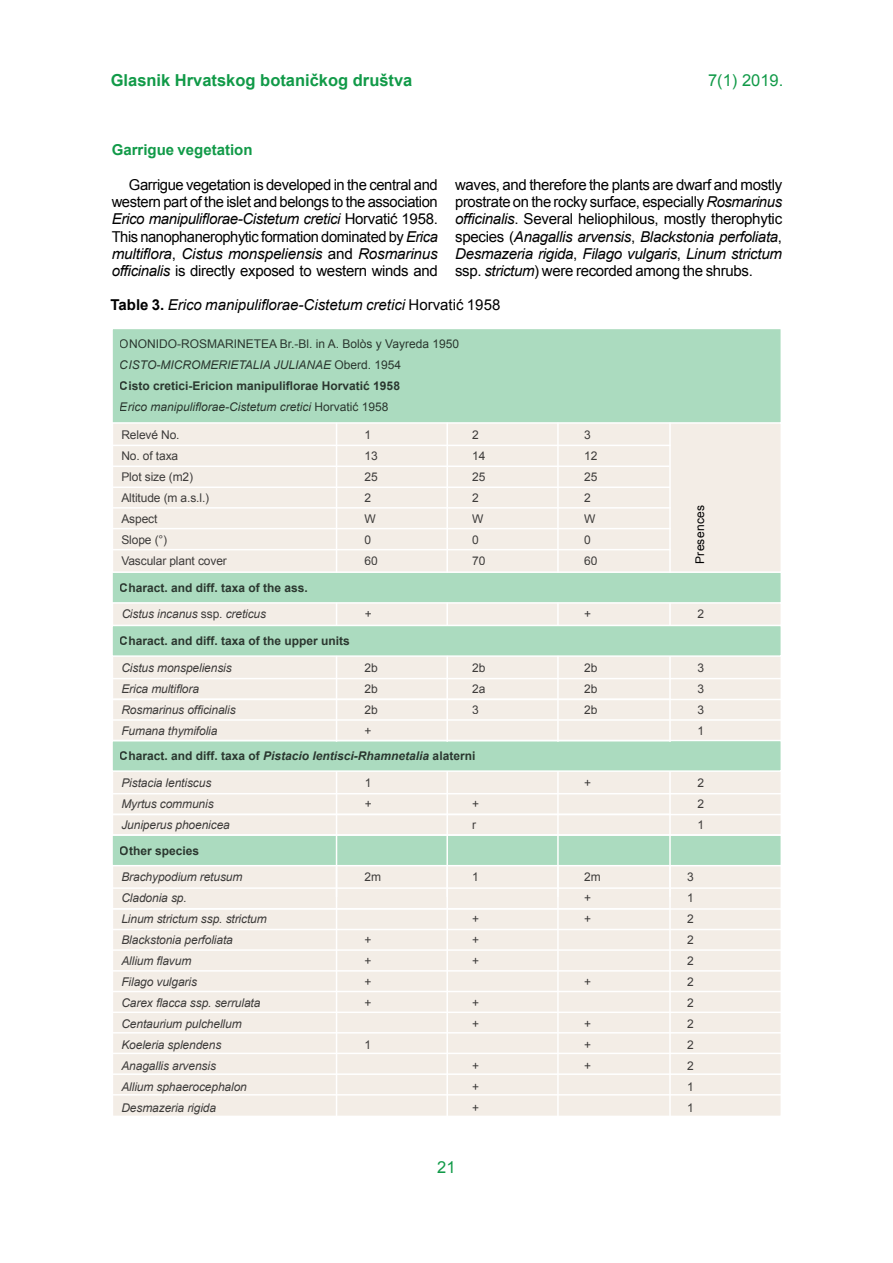
<style>
.page{position:relative;width:893px;height:1263px;background:#fff}
.page>*{position:absolute;margin:0;border:0;box-sizing:border-box;transform-origin:0 0}
.t1{font:700 16.5px "Arial";color:#119a48}
.t2{font:16.5px "Arial";color:#119a48}
.t3{font:15px/17.2px "Arial";letter-spacing:-.02em;color:#000;text-align:justify}
.t4{font:italic 15px "Arial";color:#000}
.t5{font:700 15px "Arial";color:#119a48}
.t6{font:italic 12px/21px "Arial";letter-spacing:-.01em;color:#000}
.t7{font:12px/21px "Arial";color:#000;text-align:justify}
.t8{font:700 12px "Arial";color:#000}
.t9{font:12px "Arial";letter-spacing:.02em;color:#000}
.s1{font-style:italic}
.s2{font-weight:700;font-style:normal}
.s3{font-style:normal}
.s4{font-weight:700}
</style>
<div class="page">
<div style="left:112px;top:422px;width:670px;height:151px;background:#f3ede6;border:2px solid #fff"></div>
<div style="left:112px;top:602px;width:670px;height:24px;background:#f3ede6"></div>
<div style="left:112px;top:656px;width:669px;height:85px;background:#f3ede6"></div>
<div style="left:112px;top:866px;width:669px;height:250px;background:#f3ede6"></div>
<div style="left:112px;top:865px;width:670px;height:252px;border:2px solid #fff"></div>
<div style="left:112px;top:771px;width:669px;height:64px;background:#f3ede6"></div>
<div style="left:111px;top:328px;width:671px;height:96px;background:#abdbbf;border:2px solid #fff"></div>
<div style="left:111px;top:571px;width:671px;height:33px;background:#abdbbf;border:2px solid #fff"></div>
<div style="left:111px;top:625px;width:671px;height:32px;background:#abdbbf;border:2px solid #fff"></div>
<div style="left:111px;top:740px;width:671px;height:32px;background:#abdbbf;border:2px solid #fff"></div>
<div style="left:111px;top:834px;width:671px;height:32px;background:#abdbbf;border:2px solid #fff"></div>
<hr style="left:105px;top:465px;width:564px;height:2px;background:#fff">
<hr style="left:105px;top:699px;width:681px;height:1px;background:#fff">
<hr style="left:105px;top:908px;width:681px;height:2px;background:#fff">
<hr style="left:105px;top:1011px;width:681px;height:2px;background:#fff">
<hr style="left:105px;top:814px;width:681px;height:1px;background:#fff">
<hr style="left:105px;top:507px;width:566px;height:2px;background:#fff">
<hr style="left:105px;top:698px;width:566px;height:2px;background:#fff">
<hr style="left:105px;top:813px;width:566px;height:2px;background:#fff">
<hr style="left:105px;top:949px;width:683px;height:2px;background:#fff">
<hr style="left:105px;top:1053px;width:683px;height:1px;background:#fff">
<hr style="left:105px;top:740px;width:566px;height:1px;background:#fff">
<hr style="left:105px;top:991px;width:684px;height:1px;background:#fff">
<hr style="left:105px;top:1094px;width:677px;height:1px;background:#fff">
<hr style="left:105px;top:528px;width:566px;height:1px;background:#fff">
<hr style="left:105px;top:719px;width:677px;height:2px;background:#fff">
<hr style="left:105px;top:929px;width:677px;height:1px;background:#fff">
<hr style="left:105px;top:1032px;width:677px;height:1px;background:#fff">
<hr style="left:105px;top:834px;width:677px;height:2px;background:#fff">
<hr style="left:105px;top:970px;width:677px;height:1px;background:#fff">
<hr style="left:105px;top:1073px;width:677px;height:2px;background:#fff">
<hr style="left:105px;top:486px;width:565px;height:2px;background:#fff">
<hr style="left:105px;top:678px;width:677px;height:1px;background:#fff">
<hr style="left:105px;top:887px;width:677px;height:2px;background:#fff">
<hr style="left:105px;top:793px;width:677px;height:1px;background:#fff">
<hr style="left:105px;top:549px;width:566px;height:1px;background:#fff">
<hr style="left:105px;top:445px;width:566px;height:1px;background:#fff">
<hr style="left:336px;top:423px;width:1px;height:150px;background:#fff">
<svg style="left:336px;top:603px;width:1px;height:22px"></svg>
<hr style="left:336px;top:656px;width:1px;height:86px;background:#fff">
<hr style="left:336px;top:865px;width:1px;height:261px;background:#fff">
<hr style="left:336px;top:771px;width:1px;height:126px;background:#fff">
<hr style="left:557px;top:423px;width:2px;height:150px;background:#fff">
<hr style="left:557px;top:603px;width:2px;height:22px;background:#fff">
<hr style="left:557px;top:656px;width:2px;height:86px;background:#fff">
<hr style="left:557px;top:865px;width:2px;height:260px;background:#fff">
<hr style="left:557px;top:771px;width:2px;height:126px;background:#fff">
<hr style="left:669px;top:423px;width:2px;height:150px;background:#fff">
<hr style="left:669px;top:603px;width:2px;height:22px;background:#fff">
<hr style="left:669px;top:656px;width:2px;height:86px;background:#fff">
<hr style="left:669px;top:866px;width:2px;height:261px;background:#fff">
<hr style="left:669px;top:771px;width:2px;height:126px;background:#fff">
<hr style="left:446px;top:423px;width:2px;height:150px;background:#fff">
<hr style="left:446px;top:603px;width:2px;height:22px;background:#fff">
<hr style="left:446px;top:656px;width:2px;height:86px;background:#fff">
<hr style="left:446px;top:865px;width:2px;height:260px;background:#fff">
<hr style="left:446px;top:771px;width:2px;height:126px;background:#fff">
<p class="t1" style="left:111px;top:69px;width:303px">Glasnik Hrvatskog botaničkog društva</p>
<p class="t2" style="left:708px;top:70px;width:77px">7(1) 2019.</p>
<p class="t5" style="left:112px;top:140px;width:142px">Garrigue vegetation</p>
<p class="t3" style="left:112px;top:176px;width:328px;text-indent:17px">Garrigue vegetation is developed in the central and western part of the islet and belongs to the association <span class="s1">Erico manipuliflorae-Cistetum cretici</span> Horvatić 1958.<br>This nanophanerophytic formation dominated by <span class="s1">Erica multiflora</span>, <span class="s1">Cistus monspeliensis</span> and <span class="s1">Rosmarinus officinalis</span> is directly exposed to western winds and</p>
<p class="t3" style="left:455px;top:176px;width:329px">waves, and therefore the plants are dwarf and mostly prostrate on the rocky surface, especially <span class="s1">Rosmarinus officinalis</span>. Several heliophilous, mostly therophytic species (<span class="s1">Anagallis arvensis</span>, <span class="s1">Blackstonia perfoliata</span>, <span class="s1">Desmazeria rigida</span>, <span class="s1">Filago vulgaris</span>, <span class="s1">Linum strictum </span>ssp. <span class="s1">strictum</span>) were recorded among the shrubs.</p>
<p class="t4" style="left:110px;top:295px;width:391px"><span class="s2">Table 3.</span> Erico manipuliflorae-Cistetum cretici <span class="s3">Horvatić 1958</span></p>
<p class="t7" style="left:120px;top:334px;width:341px;text-align:left">ONONIDO-ROSMARINETEA Br.-Bl. in A. Bolòs y Vayreda 1950<br><span class="s1">CISTO-MICROMERIETALIA JULIANAE</span> Oberd. 1954<br><span class="s4">Cisto cretici-Ericion manipuliflorae Horvatić 1958<br></span><span class="s1">Erico manipuliflorae-Cistetum cretici</span> Horvatić 1958</p>
<p class="t7" style="left:121px;top:424px;width:107px;text-align:left">Relevé No.<br>No. of taxa<br>Plot size (m2)<br>Altitude (m a.s.l.)<br>Aspect<br>Slope (°)<br>Vascular plant cover</p>
<p class="t8" style="left:120px;top:580px;width:190px">Charact. and diff. taxa of the ass.</p>
<p class="t6" style="left:121px;top:604px;width:146px">Cistus incanus <span class="s3">ssp.</span> creticus</p>
<p class="t8" style="left:120px;top:633px;width:232px">Charact. and diff. taxa of the upper units</p>
<p class="t6" style="left:121px;top:657px;width:116px">Cistus monspeliensis<br>Erica multiflora<br>Rosmarinus officinalis<br>Fumana thymifolia</p>
<p class="t7" style="left:365px;top:424px;width:15px;text-align:left">1<br>13<br>25<br>2<br>W<br>0<br>60</p>
<p class="t7" style="left:365px;top:604px;width:9px">+</p>
<p class="t7" style="left:365px;top:657px;width:15px">2b 2b 2b +</p>
<p class="t7" style="left:472px;top:424px;width:15px;text-align:left">2<br>14<br>25<br>2<br>W<br>0<br>70</p>
<p class="t7" style="left:472px;top:657px;width:15px">2b 2a 3</p>
<p class="t8" style="left:120px;top:748px;width:357px">Charact. and diff. taxa of <span class="s1">Pistacio lentisci-Rhamnetalia</span> alaterni</p>
<p class="t6" style="left:121px;top:772px;width:110px">Pistacia lentiscus<br>Myrtus communis<br>Juniperus phoenicea</p>
<p class="t8" style="left:120px;top:843px;width:81px">Other species</p>
<p class="t6" style="left:121px;top:867px;width:147px">Brachypodium retusum<br>Cladonia sp.<br>Linum strictum ssp. strictum<br>Blackstonia perfoliata<br>Allium flavum<br>Filago vulgaris<br>Carex flacca ssp. serrulata<br>Centaurium pulchellum<br>Koeleria splendens<br>Anagallis arvensis<br>Allium sphaerocephalon<br>Desmazeria rigida</p>
<p class="t7" style="left:365px;top:772px;width:9px">1 +</p>
<p class="t7" style="left:365px;top:867px;width:18px">2m</p>
<p class="t7" style="left:365px;top:930px;width:9px">+ + + +</p>
<p class="t7" style="left:365px;top:1035px;width:8px">1</p>
<p class="t7" style="left:472px;top:793px;width:9px">+ r</p>
<p class="t7" style="left:472px;top:867px;width:8px">1</p>
<p class="t7" style="left:472px;top:909px;width:9px">+ + +</p>
<p class="t7" style="left:472px;top:993px;width:9px">+ +</p>
<p class="t7" style="left:472px;top:1056px;width:9px">+ + +</p>
<p class="t2" style="left:437px;top:1156px;width:20px">21</p>
<p class="t2" style="left:446px;top:1156px;width:11px">4</p>
<p class="t7" style="left:584px;top:424px;width:15px;text-align:left">3<br>12<br>25<br>2<br>W<br>0<br>60</p>
<p class="t7" style="left:584px;top:604px;width:9px">+</p>
<p class="t7" style="left:584px;top:657px;width:15px">2b 2b 2b</p>
<p class="t7" style="left:584px;top:772px;width:9px">+</p>
<p class="t7" style="left:584px;top:867px;width:18px;text-align:left">2m + +</p>
<p class="t7" style="left:584px;top:972px;width:9px">+</p>
<p class="t7" style="left:584px;top:1014px;width:9px">+ + +</p>
<p class="t9" style="left:692px;top:564px;width:60px;rotate:-90deg">Presences</p>
<p class="t7" style="left:697px;top:604px;width:8px">2</p>
<p class="t7" style="left:697px;top:657px;width:8px">3<br>3<br>3<br>1</p>
<p class="t7" style="left:697px;top:772px;width:8px">2<br>2<br>1</p>
<p class="t7" style="left:687px;top:867px;width:8px">3<br>1<br>2<br>2<br>2<br>2<br>2<br>2<br>2<br>2<br>1<br>1</p>
</div>
